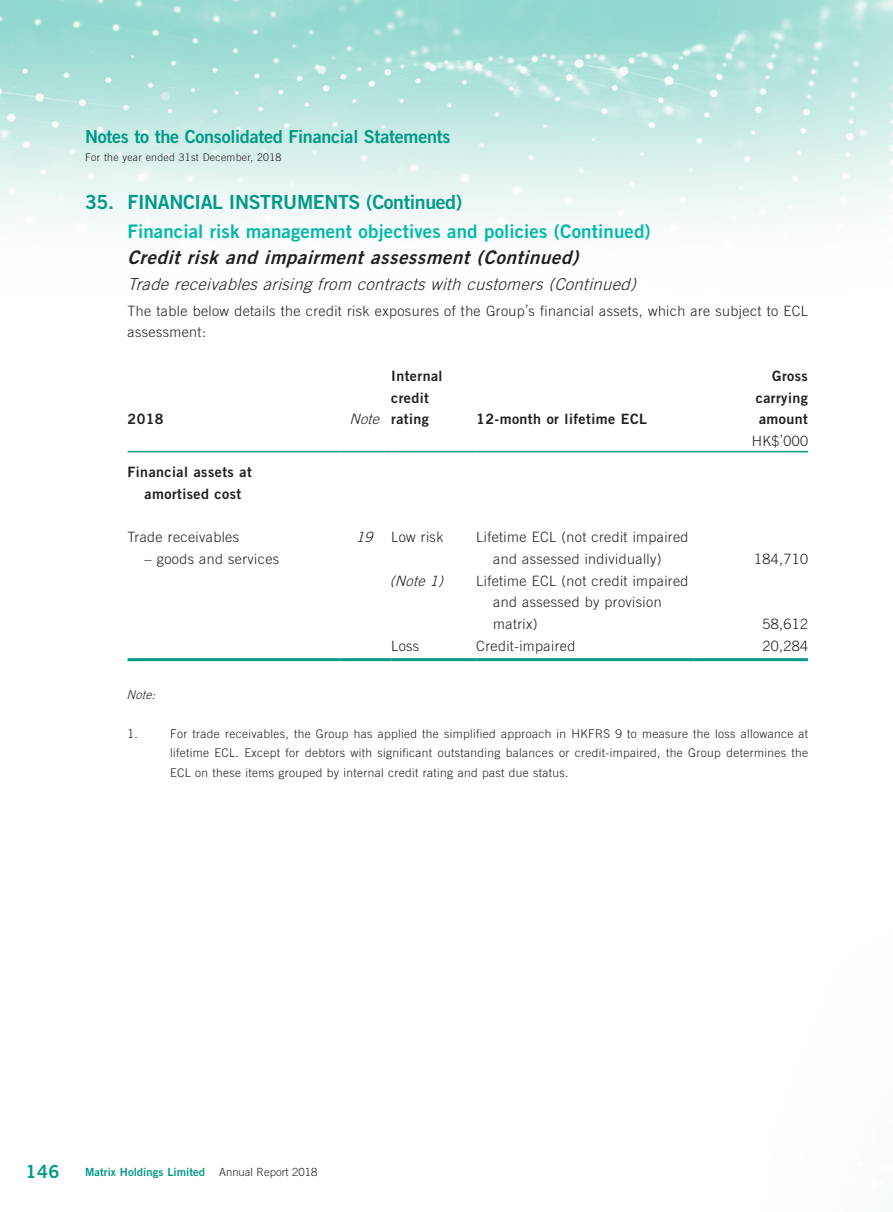
<style>
.page{position:relative;width:893px;height:1212px;background:#fff}
.page>*{position:absolute;margin:0;border:0;box-sizing:border-box;transform-origin:0 0}
.Heading_1{font:19.5px "Trade Gothic LT Std Bd 2";letter-spacing:-.02em;color:#009a88}
.Heading_2{font:18.75px "Trade Gothic LT Std Bd 2";letter-spacing:.005em;color:#00baaa}
.Heading_3{font:italic 18.75px "Trade Gothic LT Std Bd 2";color:#231f20}
.t1{font:18px "Trade Gothic LT Std Bd 2";letter-spacing:-.015em;color:#009a88}
.Heading_4{font:italic 300 16.5px "Trade Gothic LT Std";color:#231f20}
.Body_Text{font:300 14.25px/21.8px "Trade Gothic LT Std";letter-spacing:.03em;color:#231f20}
.Body_Text-2{font:14.25px/21.8px "Trade Gothic LT Std Bd 2";letter-spacing:.03em;color:#231f20;text-align:center}
.Body_Text-3{font:italic 300 14.25px "Trade Gothic LT Std";color:#231f20}
.Notes{font:300 12px/19.5px "Trade Gothic LT Std";letter-spacing:.03em;color:#231f20;text-align:justify}
.Notes-2{font:italic 300 12px "Trade Gothic LT Std";color:#231f20}
.t2{font:11.25px "Trade Gothic LT Std Bd 2";letter-spacing:.005em;color:#009a88}
.t3{font:300 10.5px "Trade Gothic LT Std";letter-spacing:.03em;color:#231f20}
.s1{font-family:"Trade Gothic LT Std";font-weight:300;color:#231f20}
</style>
<div class="page">
<img style="left:0;top:0;width:893px;height:662px">
<hr style="left:128px;top:451px;width:212px;height:1px;background:#009a88">
<hr style="left:340px;top:451px;width:51px;height:1px;background:#009a88">
<hr style="left:391px;top:451px;width:85px;height:1px;background:#009a88">
<hr style="left:476px;top:451px;width:217px;height:1px;background:#009a88">
<hr style="left:693px;top:451px;width:115px;height:1px;background:#009a88">
<hr style="left:128px;top:658px;width:212px;height:3px;background:#009a88">
<hr style="left:340px;top:658px;width:51px;height:3px;background:#009a88">
<hr style="left:391px;top:658px;width:85px;height:3px;background:#009a88">
<hr style="left:476px;top:658px;width:217px;height:3px;background:#009a88">
<hr style="left:693px;top:658px;width:115px;height:3px;background:#009a88">
<p class="t1" style="left:85px;top:125px;width:367px">Notes to the Consolidated Financial Statements</p>
<p class="t3" style="left:85px;top:152px;width:198px">For the year ended 31st December, 2018</p>
<p class="Heading_1" style="left:85px;top:190px;width:379px">35. FINANCIAL INSTRUMENTS (Continued)</p>
<p class="Heading_2" style="left:128px;top:219px;width:525px">Financial risk management objectives and policies (Continued)</p>
<p class="Heading_3" style="left:128px;top:245px;width:458px">Credit risk and impairment assessment (Continued)</p>
<p class="Heading_4" style="left:128px;top:274px;width:515px">Trade receivablesarising from contractswith customers(Continued)</p>
<p class="Body_Text" style="left:128px;top:299px;width:682px">The table below details the credit risk exposures of the Group’s financial assets, which are subject to ECL assessment:</p>
<p class="Body_Text-2" style="left:128px;top:408px;width:38px">2018</p>
<p class="Body_Text-3" style="left:349px;top:411px;width:36px">Note</p>
<p class="Body_Text-2" style="left:391px;top:365px;width:53px">Internal</p>
<p class="Body_Text-2" style="left:391px;top:386px;width:39px">credit</p>
<p class="Body_Text-2" style="left:391px;top:408px;width:39px">rating</p>
<p class="Body_Text-2" style="left:476px;top:408px;width:172px">12-month or lifetime ECL</p>
<p class="Body_Text-2" style="left:128px;top:461px;width:126px">Financial assets at amortised cost</p>
<p class="Body_Text" style="left:128px;top:526px;width:113px">Trade receivables</p>
<p class="Body_Text" style="left:145px;top:548px;width:136px">– goods and services</p>
<p class="Body_Text-3" style="left:356px;top:528px;width:22px">19</p>
<p class="Body_Text" style="left:391px;top:526px;width:54px">Low risk</p>
<p class="Body_Text" style="left:493px;top:526px;width:197px;text-indent:-17px">Lifetime ECL (not credit impaired and assessed individually)</p>
<p class="Body_Text-3" style="left:390px;top:572px;width:59px">(Note 1)</p>
<p class="Body_Text" style="left:493px;top:569px;width:197px;text-indent:-17px">Lifetime ECL (not credit impaired and assessed by provision matrix)</p>
<p class="Body_Text-2" style="left:772px;top:365px;width:37px">Gross</p>
<p class="Body_Text-2" style="left:756px;top:386px;width:54px">carrying</p>
<p class="Body_Text-2" style="left:759px;top:408px;width:50px">amount</p>
<p class="Body_Text" style="left:752px;top:430px;width:58px">HK$’000</p>
<p class="Body_Text" style="left:754px;top:548px;width:55px">184,710</p>
<p class="Body_Text" style="left:762px;top:613px;width:47px">58,612</p>
<p class="Body_Text" style="left:391px;top:635px;width:30px">Loss</p>
<p class="Body_Text" style="left:476px;top:635px;width:100px">Credit-impaired</p>
<p class="Body_Text" style="left:762px;top:635px;width:47px">20,284</p>
<p class="Notes-2" style="left:126px;top:687px;width:34px">Note:</p>
<p class="Notes" style="left:128px;top:724px;width:12px">1.</p>
<p class="Notes" style="left:170px;top:724px;width:640px">For trade receivables, the Group has applied the simplified approach in HKFRS 9 to measure the loss allowance at lifetime ECL. Except for debtors with significant outstanding balances or credit-impaired, the Group determines the ECL on these items grouped by internal credit rating and past due status.</p>
<p class="t1" style="left:25px;top:1160px;width:36px">146</p>
<p class="t2" style="left:85px;top:1165px;width:234px">Matrix Holdings Limited <span class="s1">Annual Report 2018</span></p>
</div>
